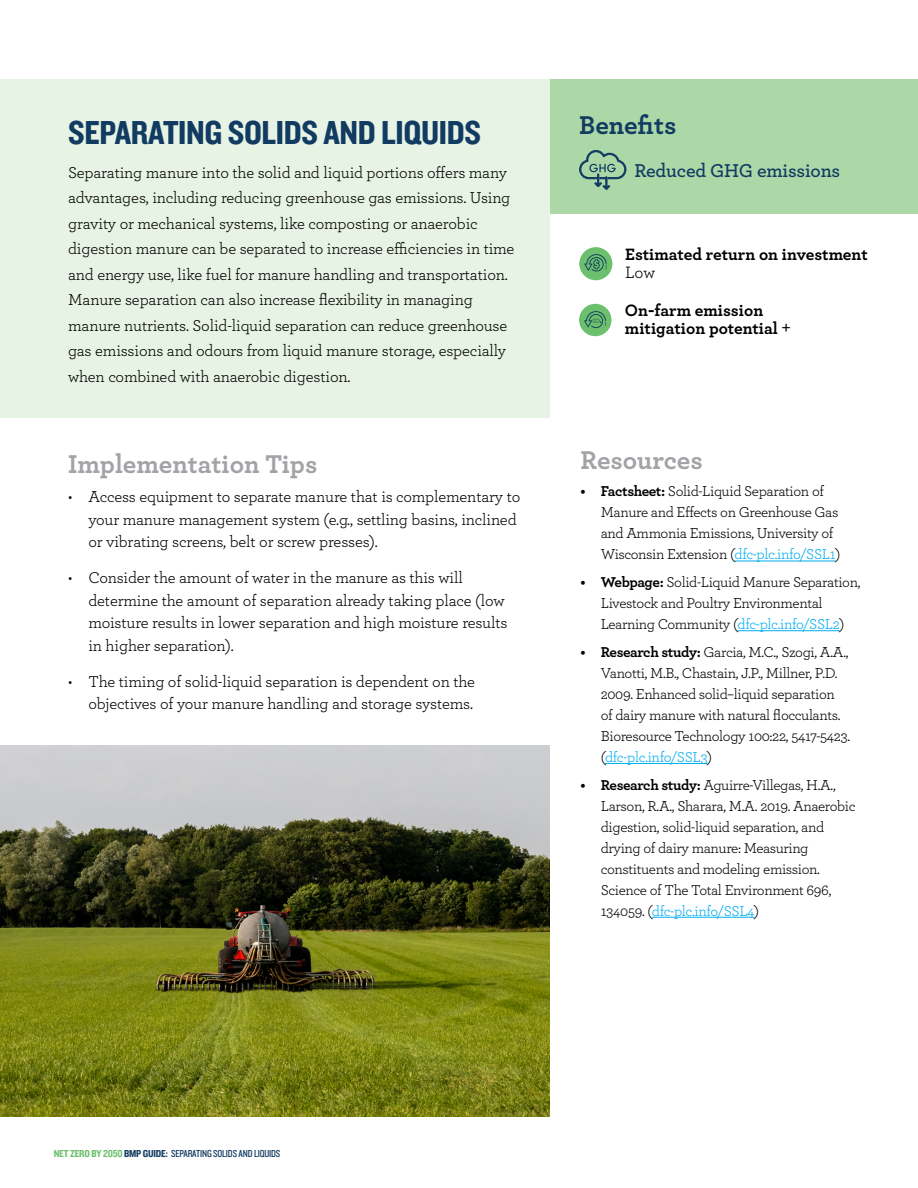
<style>
.page{position:relative;width:918px;height:1188px;background:#fff}
.page>*{position:absolute;margin:0;border:0;box-sizing:border-box;transform-origin:0 0}
.BMP_Title{font:34.5px "Knockout 50 Welterweight";letter-spacing:-.01em;color:#113b61}
.SUB-HEAD{font:700 27px "Archer";color:#a1a3a6}
.Pot__Benefits__Heade{font:700 27px "Archer";color:#113b61}
.Pot_Benefits__Body_C{font:600 19.5px "Archer";letter-spacing:-.01em;color:#113b61}
.Ease_of_Implement{font:700 17.25px/18px "Archer";color:#000}
.BMP_body_copy{font:16.5px/25.5px "Archer";letter-spacing:-.01em;color:#000}
.t1{font:15px/21px "Archer";letter-spacing:-.025em;color:#000}
.Titre_1{font:10.5px "Knockout 29 Junior Ltweight";letter-spacing:-.015em;color:#113b61}
.s1{font-weight:400}
.s2{font-weight:400;font-size:24px}
.s3{font-weight:700}
.s4{color:#00aeef}
.s5{font-family:"Knockout 50 Welterweight";color:#6cc06d}
.s6{font-family:"Knockout 50 Welterweight"}
</style>
<div class="page">
<img style="left:0;top:745px;width:550px;height:372px">
<div style="left:550px;top:80px;width:368px;height:134px;background:#acd7a7"></div>
<div style="left:0;top:80px;width:550px;height:338px;background:#e7f3e4"></div>
<svg style="left:579px;top:150px;width:47px;height:40px"></svg>
<hr style="left:735px;top:561px;width:101px;height:1px;background:#00aeef">
<hr style="left:738px;top:630px;width:102px;height:1px;background:#00aeef">
<hr style="left:605px;top:763px;width:102px;height:1px;background:#00aeef">
<hr style="left:652px;top:917px;width:102px;height:1px;background:#00aeef">
<div style="left:579px;top:247px;width:33px;height:33px;background:#6cc06d;border-radius:50%"></div>
<svg style="left:584px;top:254px;width:23px;height:18px"></svg>
<div style="left:579px;top:304px;width:32px;height:32px;background:#6cc06d;border-radius:50%"></div>
<svg style="left:584px;top:311px;width:22px;height:17px"></svg>
<p class="BMP_Title" style="left:68px;top:110px;width:414px">SEPARATING SOLIDS AND LIQUIDS</p>
<p class="Pot__Benefits__Heade" style="left:579px;top:104px;width:99px">Benefits</p>
<p class="Pot_Benefits__Body_C" style="left:635px;top:156px;width:207px">Reduced GHG emissions</p>
<p class="BMP_body_copy" style="left:68px;top:159px;width:448px">Separating manure into the solid and liquid portions offers many advantages, including reducing greenhouse gas emissions. Using gravity or mechanical systems, like composting or anaerobic digestion manure can be separated to increase efficiencies in time and energy use, like fuel for manure handling and transportation.<br>Manure separation can also increase flexibility in managing manure nutrients. Solid-liquid separation can reduce greenhouse gas emissions and odours from liquid manure storage, especially when combined with anaerobic digestion.</p>
<p class="Ease_of_Implement" style="left:625px;top:244px;width:244px">Estimated return on investment<br><span class="s1">Low</span></p>
<p class="Ease_of_Implement" style="left:625px;top:300px;width:168px">On-farm emission mitigation potential <span class="s2">+</span></p>
<p class="SUB-HEAD" style="left:68px;top:442px;width:251px">Implementation Tips</p>
<p class="BMP_body_copy" style="left:88px;top:484px;width:434px;line-height:22.5px;text-indent:-20px">• Access equipment to separate manure that is complementary to your manure management system (e.g., settling basins, inclined or vibrating screens, belt or screw presses).</p>
<p class="BMP_body_copy" style="left:88px;top:565px;width:421px;line-height:22.5px;text-indent:-20px">• Consider the amount of water in the manure as this will determine the amount of separation already taking place (low moisture results in lower separation and high moisture results in higher separation).</p>
<p class="BMP_body_copy" style="left:68px;top:669px;width:409px;line-height:22.5px;text-align:right">• The timing of solid-liquid separation is dependent on the objectives of your manure handling and storage systems.</p>
<p class="SUB-HEAD" style="left:580px;top:438px;width:124px">Resources</p>
<p class="t1" style="left:601px;top:480px;width:241px;text-indent:-20px"><span class="s3">• Factsheet:</span> Solid-Liquid Separation of Manure and Effects on Greenhouse Gas and Ammonia Emissions, University of Wisconsin Extension (<span class="s4">dfc-plc.info/SSL1</span>)</p>
<p class="t1" style="left:601px;top:571px;width:261px;text-indent:-20px"><span class="s3">• Webpage:</span> Solid-Liquid Manure Separation,<br>Livestock and Poultry Environmental<br>Learning Community (<span class="s4">dfc-plc.info/SSL2</span>)</p>
<p class="t1" style="left:601px;top:641px;width:251px;text-indent:-20px"><span class="s3">• Research study:</span> Garcia, M.C., Szogi, A.A., Vanotti, M.B., Chastain, J.P., Millner, P.D.<br>2009. Enhanced solid–liquid separation of dairy manure with natural flocculants.<br>Bioresource Technology 100:22, 5417-5423. (<span class="s4">dfc-plc.info/SSL3</span>)</p>
<p class="t1" style="left:601px;top:774px;width:256px;text-indent:-20px"><span class="s3">• Research study:</span> Aguirre-Villegas, H.A., Larson, R.A., Sharara, M.A. 2019. Anaerobic digestion, solid-liquid separation, and drying of dairy manure: Measuring constituents and modeling emission.<br>Science of The Total Environment 696, 134059. (<span class="s4">dfc-plc.info/SSL4</span>)</p>
<p class="Titre_1" style="left:54px;top:1147px;width:228px"><span class="s5">NET ZERO BY 2050</span> <span class="s6">BMP GUIDE:</span> SEPARATING SOLIDS AND LIQUIDS</p>
</div>
